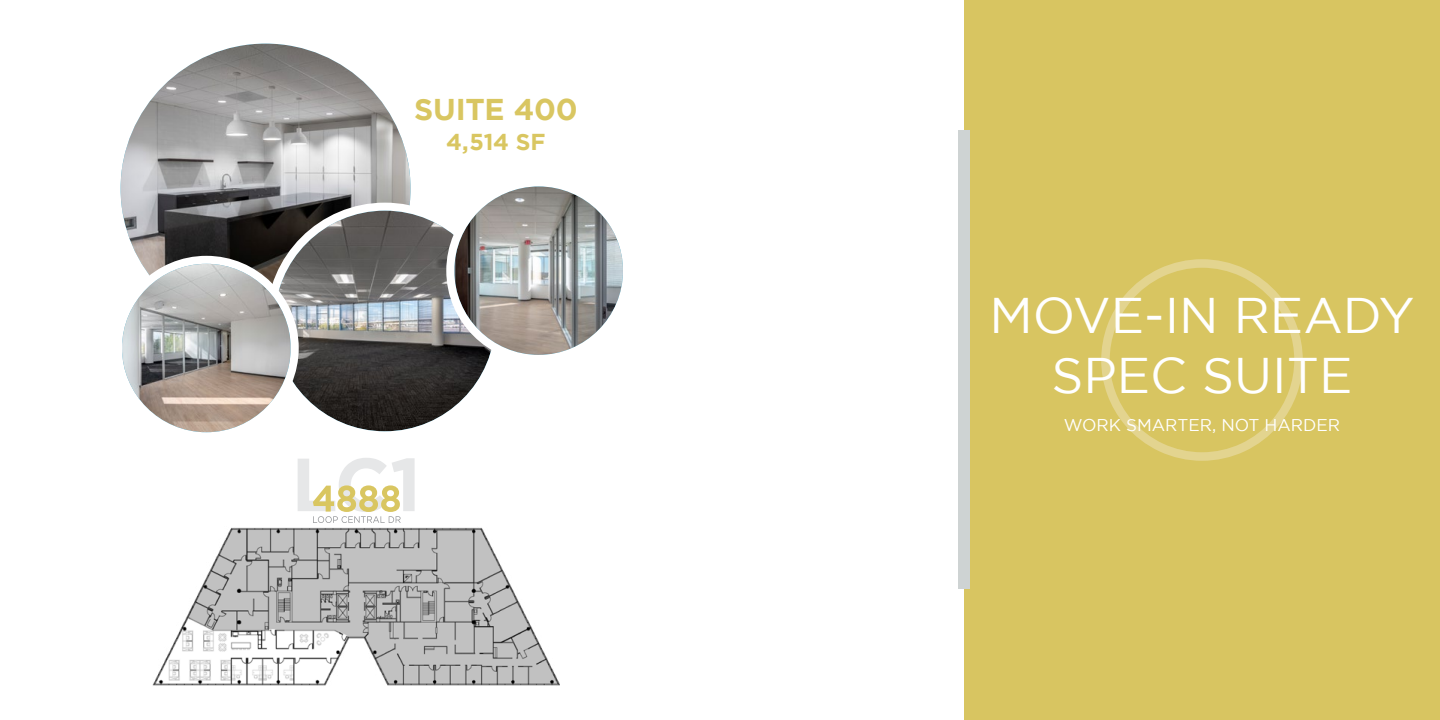
<style>
.page{position:relative;width:1440px;height:720px;background:#fff}
.page>*{position:absolute;margin:0;border:0;box-sizing:border-box;transform-origin:0 0}
.t1{font:700 75px "Gotham";color:#e6e7e8}
.t2{font:50px/60px "Gotham";color:#fff;text-align:center}
.t3{font:700 30px "Gotham";letter-spacing:-.005em;color:#d9c661}
.t4{font:700 23px "Gotham";color:#d9c661}
.t5{font:17px "Gotham";color:#fff}
</style>
<div class="page">
<div style="left:964px;top:0;width:476px;height:720px;background:#d8c561"></div>
<img style="left:153px;top:527px;width:407px;height:159px">
<svg style="left:1101px;top:259px;width:202px;height:202px"></svg>
<div style="left:958px;top:131px;width:12px;height:458px;background:#ced3d3"></div>
<img style="left:121px;top:44px;width:290px;height:290px;border-radius:145px">
<svg style="left:271px;top:207px;width:228px;height:228px"></svg>
<img style="left:275px;top:211px;width:220px;height:220px;border-radius:110px">
<div style="left:267px;top:203px;width:236px;height:236px;border:8px solid #fff;border-radius:50%"></div>
<div style="left:450px;top:182px;width:177px;height:177px;background:#fff;border-radius:50%"></div>
<img style="left:454px;top:186px;width:169px;height:169px;border-radius:84px">
<div style="left:446px;top:178px;width:185px;height:185px;border:8px solid #fff;border-radius:50%"></div>
<svg style="left:118px;top:260px;width:177px;height:176px"></svg>
<img style="left:122px;top:264px;width:169px;height:168px;border-radius:84px">
<div style="left:114px;top:256px;width:185px;height:184px;border:8px solid #fff;border-radius:50%"></div>
<svg style="left:313px;top:485px;width:88px;height:38px"></svg>
<p class="t3" style="left:414px;top:93px;width:165px">SUITE 400</p>
<p class="t4" style="left:446px;top:129px;width:101px">4,514 SF</p>
<h1 class="t1" style="left:291px;top:441px;width:132px">LC1</h1>
<p class="t2" style="left:989px;top:285px;width:427px">MOVE-IN READY<br>SPEC SUITE</p>
<p class="t5" style="left:1064px;top:416px;width:278px">WORK SMARTER, NOT HARDER</p>
</div>
